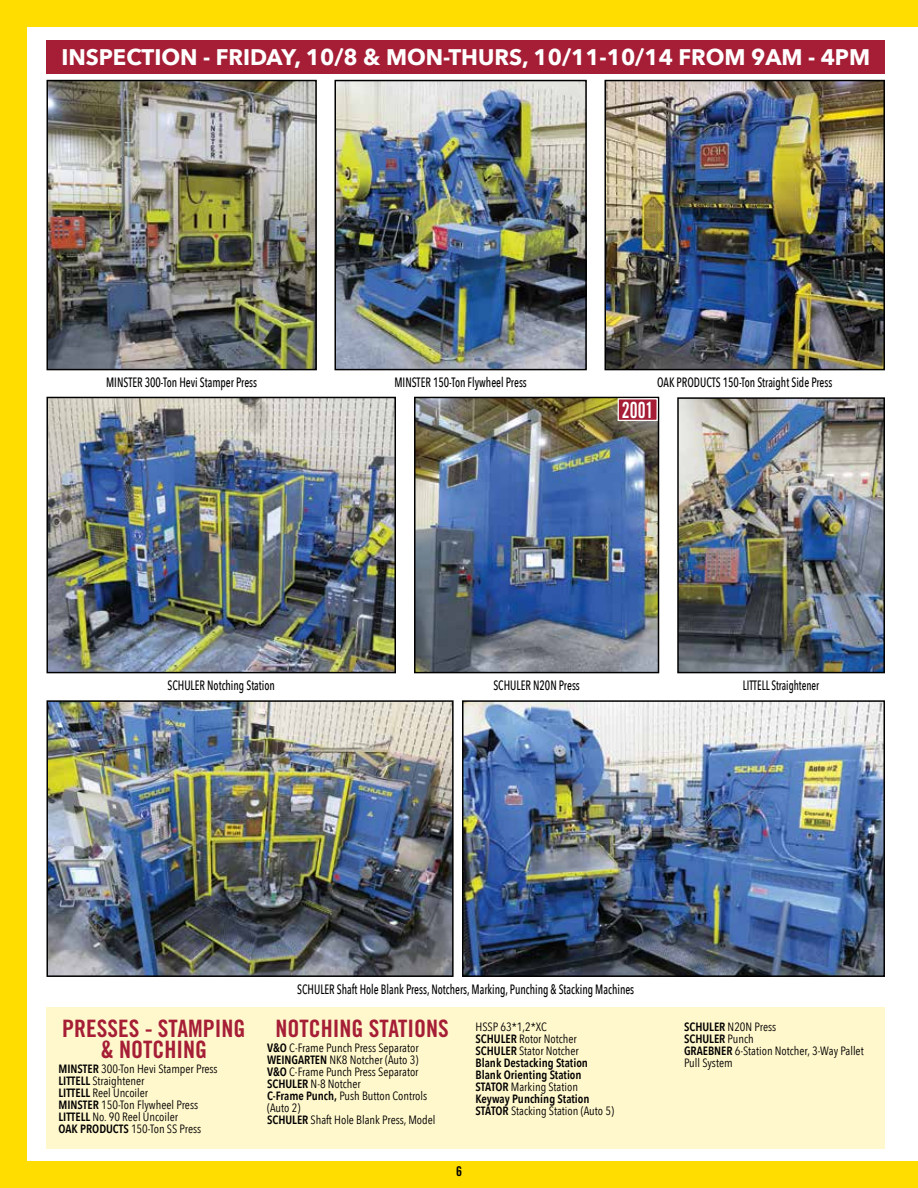
<style>
.page{position:relative;width:918px;height:1188px;background:#fff}
.page>*{position:absolute;margin:0;border:0;box-sizing:border-box;transform-origin:0 0}
.t1{font:24px/21px "Trade Gothic Bold Cond Twenty";color:#a51e36;text-align:center}
.t2{font:700 22.5px "Avenir Next";color:#fff}
.t3{font:22.35px "Trade Gothic Bold Cond Twenty";color:#fff;scale:.8 1}
.t4{font:500 13.5px "Avenir Next Condensed";color:#000;scale:.83 1}
.t5{font:500 13.5px "Avenir Next Condensed";color:#000;scale:.79 1}
.t6{font:13.5px "Trade Gothic Bold Cond Twenty";color:#000}
.t7{font:12px/12px "Avenir Next Condensed";color:#000}
.t8{font:600 12px/12px "Avenir Next Condensed";color:#000}
.s1{font-weight:600}
.s2{font-weight:400}
</style>
<div class="page">
<div style="left:0;top:0;width:27px;height:1188px;background:#fd0"></div>
<div style="left:0;top:1161px;width:918px;height:27px;background:#fd0"></div>
<div style="left:0;top:0;width:918px;height:27px;background:#fd0"></div>
<div style="left:46px;top:1007px;width:839px;height:142px;background:#fff8cc"></div>
<div style="left:46px;top:40px;width:839px;height:34px;background:#a51e36"></div>
<img style="left:49px;top:83px;width:265px;height:284px">
<div style="left:46px;top:80px;width:271px;height:290px;border:2px solid #000"></div>
<img style="left:337px;top:83px;width:247px;height:284px">
<div style="left:334px;top:80px;width:253px;height:290px;border:2px solid #000"></div>
<img style="left:607px;top:83px;width:275px;height:284px">
<div style="left:604px;top:80px;width:281px;height:290px;border:2px solid #000"></div>
<img style="left:680px;top:400px;width:202px;height:270px">
<div style="left:677px;top:397px;width:208px;height:276px;border:2px solid #000"></div>
<img style="left:49px;top:703px;width:402px;height:271px">
<div style="left:46px;top:700px;width:408px;height:277px;border:2px solid #000"></div>
<img style="left:465px;top:703px;width:417px;height:271px">
<div style="left:462px;top:700px;width:423px;height:277px;border:2px solid #000"></div>
<img style="left:49px;top:400px;width:344px;height:270px">
<div style="left:46px;top:397px;width:350px;height:276px;border:2px solid #000"></div>
<img style="left:417px;top:400px;width:239px;height:270px">
<div style="left:414px;top:397px;width:245px;height:276px;border:2px solid #000"></div>
<div style="left:618px;top:399px;width:39px;height:21px;background:#a51e36"></div>
<div style="left:618px;top:398px;width:40px;height:23px;border:1px solid #fff"></div>
<h2 class="t2" style="left:61px;top:38px;width:810px">INSPECTION - FRIDAY, 10/8 &amp; MON-THURS, 10/11-10/14 FROM 9AM - 4PM</h2>
<p class="t4" style="left:106px;top:374px;width:183px">MINSTER 300-Ton Hevi Stamper Press</p>
<p class="t4" style="left:394px;top:374px;width:161px">MINSTER 150-Ton Flywheel Press</p>
<p class="t4" style="left:657px;top:374px;width:213px">OAK PRODUCTS 150-Ton Straight Side Press</p>
<h3 class="t3" style="left:622px;top:396px;width:41px">2001</h3>
<p class="t4" style="left:167px;top:677px;width:131px">SCHULER Notching Station</p>
<p class="t4" style="left:493px;top:677px;width:106px">SCHULER N20N Press</p>
<p class="t5" style="left:743px;top:677px;width:98px">LITTELL Straightener</p>
<p class="t4" style="left:297px;top:981px;width:408px">SCHULER Shaft Hole Blank Press, Notchers, Marking, Punching &amp; Stacking Machines</p>
<h1 class="t1" style="left:62px;top:1018px;width:185px">PRESSES - STAMPING &amp; NOTCHING</h1>
<p class="t7" style="left:58px;top:1062px;width:161px"><span class="s1">MINSTER</span> 300-Ton Hevi Stamper Press<br><span class="s1">LITTELL</span> Straightener<br><span class="s1">LITTELL</span> Reel Uncoiler<br><span class="s1">MINSTER</span> 150-Ton Flywheel Press<br><span class="s1">LITTELL</span> No. 90 Reel Uncoiler<br><span class="s1">OAK PRODUCTS</span> 150-Ton SS Press</p>
<h1 class="t1" style="left:276px;top:1018px;width:175px">NOTCHING STATIONS</h1>
<p class="t7" style="left:267px;top:1041px;width:170px"><span class="s1">V&amp;O</span> C-Frame Punch Press Separator<br><span class="s1">WEINGARTEN</span> NK8 Notcher (Auto 3)<br><span class="s1">V&amp;O</span> C-Frame Punch Press Separator<br><span class="s1">SCHULER</span> N-8 Notcher<br><span class="s1">C-Frame Punch,</span> Push Button Controls (Auto 2)<br><span class="s1">SCHULER</span> Shaft Hole Blank Press, Model</p>
<p class="t8" style="left:476px;top:1020px;width:140px"><span class="s2">HSSP 63*1,2*XC<br></span>SCHULER <span class="s2">Rotor Notcher<br></span>SCHULER <span class="s2">Stator Notcher<br></span>Blank Destacking Station<br>Blank Orienting Station<br>STATOR <span class="s2">Marking Station<br></span>Keyway Punching Station<br>STATOR <span class="s2">Stacking Station (Auto 5)</span></p>
<p class="t7" style="left:684px;top:1020px;width:181px"><span class="s1">SCHULER</span> N20N Press<br><span class="s1">SCHULER</span> Punch<br><span class="s1">GRAEBNER</span> 6-Station Notcher, 3-Way Pallet<br>Pull System</p>
<p class="t6" style="left:456px;top:1163px;width:7px">6</p>
</div>
